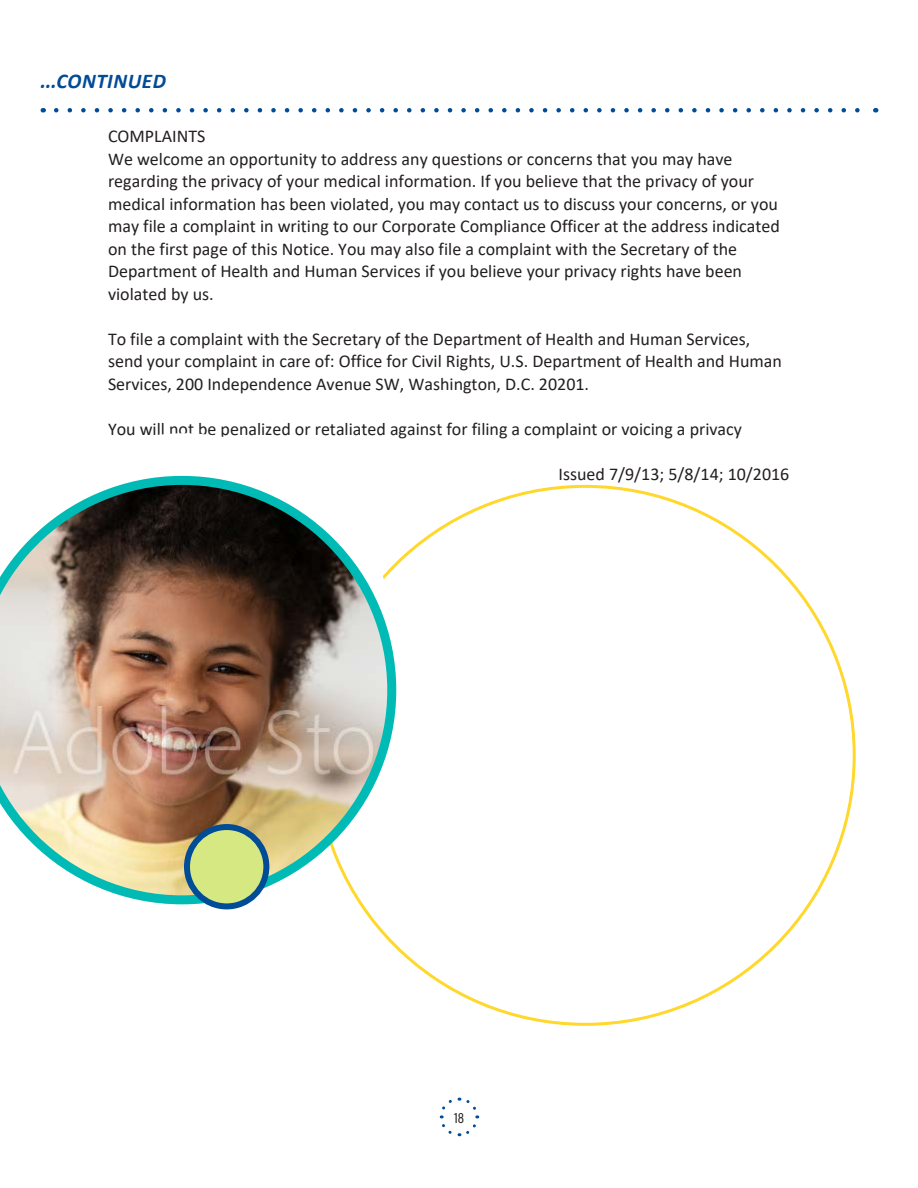
<style>
.page{position:relative;width:918px;height:1188px;background:#fff}
.page>*{position:absolute;margin:0;border:0;box-sizing:border-box;transform-origin:0 0}
.t1{font:italic 700 21px "Calibri";letter-spacing:.025em;color:#004c97}
.Body_Standard1{font:18px/22.5px "Calibri";color:#231f20}
.t2{font:15px "Acumin Pro Cond";color:#231f20}
</style>
<div class="page">
<svg style="left:439px;top:1097px;width:41px;height:40px"></svg>
<svg style="left:56px;top:108px;width:804px;height:4px"></svg>
<img style="left:0;top:476px;width:396px;height:428px">
<div style="left:187px;top:827px;width:79px;height:79px;background:#d6e882;border-radius:50%"></div>
<div style="left:184px;top:824px;width:85px;height:85px;border:6px solid #004c97;border-radius:50%"></div>
<p class="t1" style="left:40px;top:67px;width:127px">...CONTINUED</p>
<p class="Body_Standard1" style="left:108px;top:124px;width:674px">COMPLAINTS<br>We welcome an opportunity to address any questions or concerns that you may have regarding the privacy of your medical information. If you believe that the privacy of your medical information has been violated, you may contact us to discuss your concerns, or you may file a complaint in writing to our Corporate Compliance Officer at the address indicated on the first page of this Notice. You may also file a complaint with the Secretary of the Department of Health and Human Services if you believe your privacy rights have been violated by us.</p>
<p class="Body_Standard1" style="left:108px;top:327px;width:675px">To file a complaint with the Secretary of the Department of Health and Human Services, send your complaint in care of: Office for Civil Rights, U.S. Department of Health and Human<br>Services, 200 Independence Avenue SW, Washington, D.C. 20201.</p>
<p class="Body_Standard1" style="left:108px;top:417px;width:636px">You will not be penalized or retaliated against for filing a complaint or voicing a privacy</p>
<p class="Body_Standard1" style="left:559px;top:462px;width:232px">Issued 7/9/13; 5/8/14; 10/2016</p>
<p class="t2" style="left:454px;top:1108px;width:11px">18</p>
</div>
